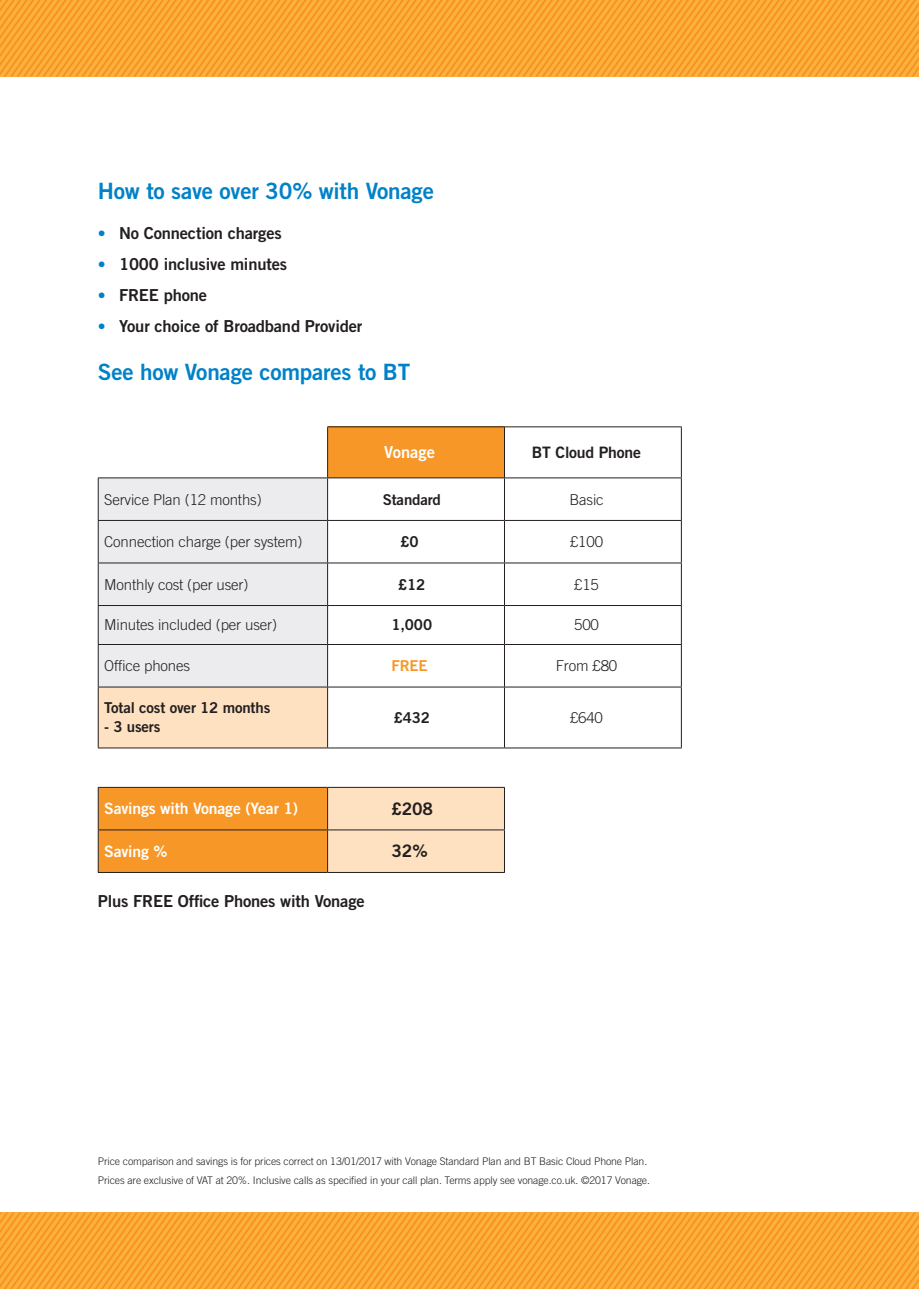
<style>
.page{position:relative;width:919px;height:1289px;background:#fff}
.page>*{position:absolute;margin:0;border:0;box-sizing:border-box;transform-origin:0 0}
.t1{font:22.5px "Trade Gothic LT Std Bd 2";letter-spacing:-.01em;color:#0082c8}
.t2{font:17.25px "Trade Gothic LT Std Bd 2";color:#231f20}
.t3{font:16.5px "Trade Gothic LT Std Bd 2";letter-spacing:-.01em;color:#231f20}
.t4{font:16.5px "Trade Gothic LT Std Bd 2";color:#fff}
.t5{font:15.75px "Trade Gothic LT Std Bd 2";letter-spacing:-.01em;color:#fff}
.t6{font:15.75px "Trade Gothic LT Std Bd 2";letter-spacing:-.01em;color:#231f20}
.t7{font:300 15px "Trade Gothic LT Std";letter-spacing:-.01em;color:#231f20}
.t8{font:15px "Trade Gothic LT Std Bd 2";letter-spacing:-.01em;color:#231f20}
.t9{font:15px "Trade Gothic LT Std Bd 2";color:#f79727}
.t10{font:300 10.5px/19px "Trade Gothic LT Std";letter-spacing:-.01em;color:#231f20}
.s1{font-family:"Trade Gothic LT Std";font-weight:300;font-size:15.75px;color:#0082c8}
</style>
<div class="page">
<svg style="left:0;top:1212px;width:918px;height:76px;background:#f9a532"></svg>
<svg style="left:0;top:0;width:918px;height:77px;background:#f9a532"></svg>
<div style="left:327px;top:427px;width:177px;height:51px;background:#f79727"></div>
<div style="left:99px;top:478px;width:228px;height:208px;background:#ececee"></div>
<div style="left:98px;top:687px;width:229px;height:61px;background:#fee1c1"></div>
<hr style="left:327px;top:426px;width:177px;height:1px;background:#231f20">
<hr style="left:327px;top:427px;width:1px;height:50px;background:#231f20">
<hr style="left:504px;top:426px;width:177px;height:1px;background:#231f20">
<hr style="left:504px;top:427px;width:1px;height:50px;background:#231f20">
<hr style="left:681px;top:427px;width:1px;height:50px;background:#231f20">
<hr style="left:98px;top:477px;width:229px;height:1px;background:#231f20">
<hr style="left:98px;top:478px;width:1px;height:42px;background:#231f20">
<hr style="left:327px;top:477px;width:177px;height:1px;background:#231f20">
<hr style="left:327px;top:478px;width:1px;height:42px;background:#231f20">
<hr style="left:504px;top:477px;width:177px;height:1px;background:#231f20">
<hr style="left:504px;top:478px;width:1px;height:42px;background:#231f20">
<hr style="left:681px;top:478px;width:1px;height:42px;background:#231f20">
<hr style="left:98px;top:520px;width:229px;height:1px;background:#231f20">
<hr style="left:98px;top:521px;width:1px;height:41px;background:#231f20">
<hr style="left:327px;top:520px;width:177px;height:1px;background:#231f20">
<hr style="left:327px;top:521px;width:1px;height:41px;background:#231f20">
<hr style="left:504px;top:520px;width:177px;height:1px;background:#231f20">
<hr style="left:504px;top:521px;width:1px;height:41px;background:#231f20">
<hr style="left:681px;top:521px;width:1px;height:41px;background:#231f20">
<hr style="left:98px;top:562px;width:229px;height:1px;background:#231f20">
<hr style="left:98px;top:563px;width:1px;height:42px;background:#231f20">
<hr style="left:327px;top:562px;width:177px;height:1px;background:#231f20">
<hr style="left:327px;top:563px;width:1px;height:42px;background:#231f20">
<hr style="left:504px;top:562px;width:177px;height:1px;background:#231f20">
<hr style="left:504px;top:563px;width:1px;height:42px;background:#231f20">
<hr style="left:681px;top:563px;width:1px;height:42px;background:#231f20">
<hr style="left:98px;top:605px;width:229px;height:1px;background:#231f20">
<hr style="left:98px;top:606px;width:1px;height:38px;background:#231f20">
<hr style="left:327px;top:605px;width:177px;height:1px;background:#231f20">
<hr style="left:327px;top:606px;width:1px;height:38px;background:#231f20">
<hr style="left:504px;top:605px;width:177px;height:1px;background:#231f20">
<hr style="left:504px;top:606px;width:1px;height:38px;background:#231f20">
<hr style="left:681px;top:606px;width:1px;height:38px;background:#231f20">
<hr style="left:98px;top:644px;width:229px;height:1px;background:#231f20">
<hr style="left:98px;top:645px;width:1px;height:41px;background:#231f20">
<hr style="left:327px;top:644px;width:177px;height:1px;background:#231f20">
<hr style="left:327px;top:645px;width:1px;height:41px;background:#231f20">
<hr style="left:504px;top:644px;width:177px;height:1px;background:#231f20">
<hr style="left:504px;top:645px;width:1px;height:41px;background:#231f20">
<hr style="left:681px;top:645px;width:1px;height:41px;background:#231f20">
<hr style="left:98px;top:687px;width:1px;height:60px;background:#231f20">
<hr style="left:327px;top:686px;width:177px;height:1px;background:#231f20">
<hr style="left:327px;top:687px;width:1px;height:60px;background:#231f20">
<hr style="left:504px;top:686px;width:177px;height:1px;background:#231f20">
<hr style="left:504px;top:687px;width:1px;height:60px;background:#231f20">
<hr style="left:681px;top:687px;width:1px;height:60px;background:#231f20">
<hr style="left:98px;top:747px;width:229px;height:1px;background:#231f20">
<hr style="left:327px;top:747px;width:177px;height:1px;background:#231f20">
<hr style="left:504px;top:747px;width:177px;height:1px;background:#231f20">
<hr style="left:98px;top:686px;width:229px;height:1px;background:#231f20">
<svg style="left:99px;top:788px;width:405px;height:84px;background:#f8b669"></svg>
<hr style="left:98px;top:787px;width:1px;height:42px;background:#231f20">
<hr style="left:327px;top:787px;width:178px;height:1px;background:#231f20">
<hr style="left:327px;top:787px;width:1px;height:42px;background:#231f20">
<hr style="left:504px;top:787px;width:1px;height:42px;background:#231f20">
<hr style="left:98px;top:829px;width:229px;height:1px;background:#231f20">
<hr style="left:98px;top:830px;width:1px;height:42px;background:#231f20">
<hr style="left:327px;top:829px;width:178px;height:1px;background:#231f20">
<hr style="left:327px;top:830px;width:1px;height:42px;background:#231f20">
<hr style="left:504px;top:830px;width:1px;height:42px;background:#231f20">
<hr style="left:98px;top:872px;width:229px;height:1px;background:#231f20">
<hr style="left:327px;top:872px;width:178px;height:1px;background:#231f20">
<hr style="left:98px;top:787px;width:229px;height:1px;background:#231f20">
<h1 class="t1" style="left:98px;top:177px;width:337px">How to save over 30% with Vonage</h1>
<h3 class="t3" style="left:98px;top:222px;width:185px"><span class="s1">•</span> No Connection charges</h3>
<h3 class="t3" style="left:98px;top:253px;width:191px"><span class="s1">•</span> 1000 inclusive minutes</h3>
<h3 class="t3" style="left:98px;top:284px;width:111px"><span class="s1">•</span> FREE phone</h3>
<h3 class="t3" style="left:98px;top:315px;width:266px"><span class="s1">•</span> Your choice of Broadband Provider</h3>
<h1 class="t1" style="left:98px;top:358px;width:314px">See how Vonage compares to BT</h1>
<h3 class="t4" style="left:384px;top:442px;width:52px">Vonage</h3>
<h3 class="t6" style="left:532px;top:442px;width:111px">BT Cloud Phone</h3>
<h3 class="t7" style="left:104px;top:490px;width:159px">Service Plan (12 months)</h3>
<h3 class="t8" style="left:383px;top:490px;width:60px">Standard</h3>
<h3 class="t7" style="left:569px;top:490px;width:36px">Basic</h3>
<h3 class="t7" style="left:104px;top:533px;width:200px">Connection charge (per system)</h3>
<h3 class="t8" style="left:400px;top:532px;width:20px">£0</h3>
<h3 class="t7" style="left:570px;top:533px;width:34px">£100</h3>
<h3 class="t7" style="left:104px;top:575px;width:146px">Monthly cost (per user)</h3>
<h3 class="t8" style="left:398px;top:575px;width:29px">£12</h3>
<h3 class="t7" style="left:574px;top:575px;width:26px">£15</h3>
<h3 class="t7" style="left:104px;top:616px;width:174px">Minutes included (per user)</h3>
<h3 class="t8" style="left:391px;top:615px;width:42px">1,000</h3>
<h3 class="t7" style="left:574px;top:616px;width:26px">500</h3>
<h3 class="t7" style="left:104px;top:657px;width:87px">Office phones</h3>
<h3 class="t9" style="left:391px;top:656px;width:38px">FREE</h3>
<h3 class="t7" style="left:555px;top:657px;width:63px">From £80</h3>
<h3 class="t8" style="left:104px;top:698px;width:168px">Total cost over 12 months</h3>
<h3 class="t8" style="left:104px;top:717px;width:58px">- 3 users</h3>
<h3 class="t8" style="left:393px;top:708px;width:38px">£432</h3>
<h3 class="t7" style="left:570px;top:708px;width:34px">£640</h3>
<h3 class="t5" style="left:104px;top:799px;width:195px">Savings with Vonage (Year 1)</h3>
<h2 class="t2" style="left:391px;top:798px;width:43px">£208</h2>
<h3 class="t5" style="left:104px;top:841px;width:65px">Saving %</h3>
<h2 class="t2" style="left:391px;top:840px;width:38px">32%</h2>
<h3 class="t3" style="left:98px;top:891px;width:268px">Plus FREE Office Phones with Vonage</h3>
<p class="t10" style="left:98px;top:1151px;width:553px">Price comparison and savings is for prices correct on 13/01/2017 with Vonage Standard Plan and BT Basic Cloud Phone Plan.<br>Prices are exclusive of VAT at 20%. Inclusive calls as specified in your call plan. Terms apply see vonage.co.uk. ©2017 Vonage.</p>
</div>
